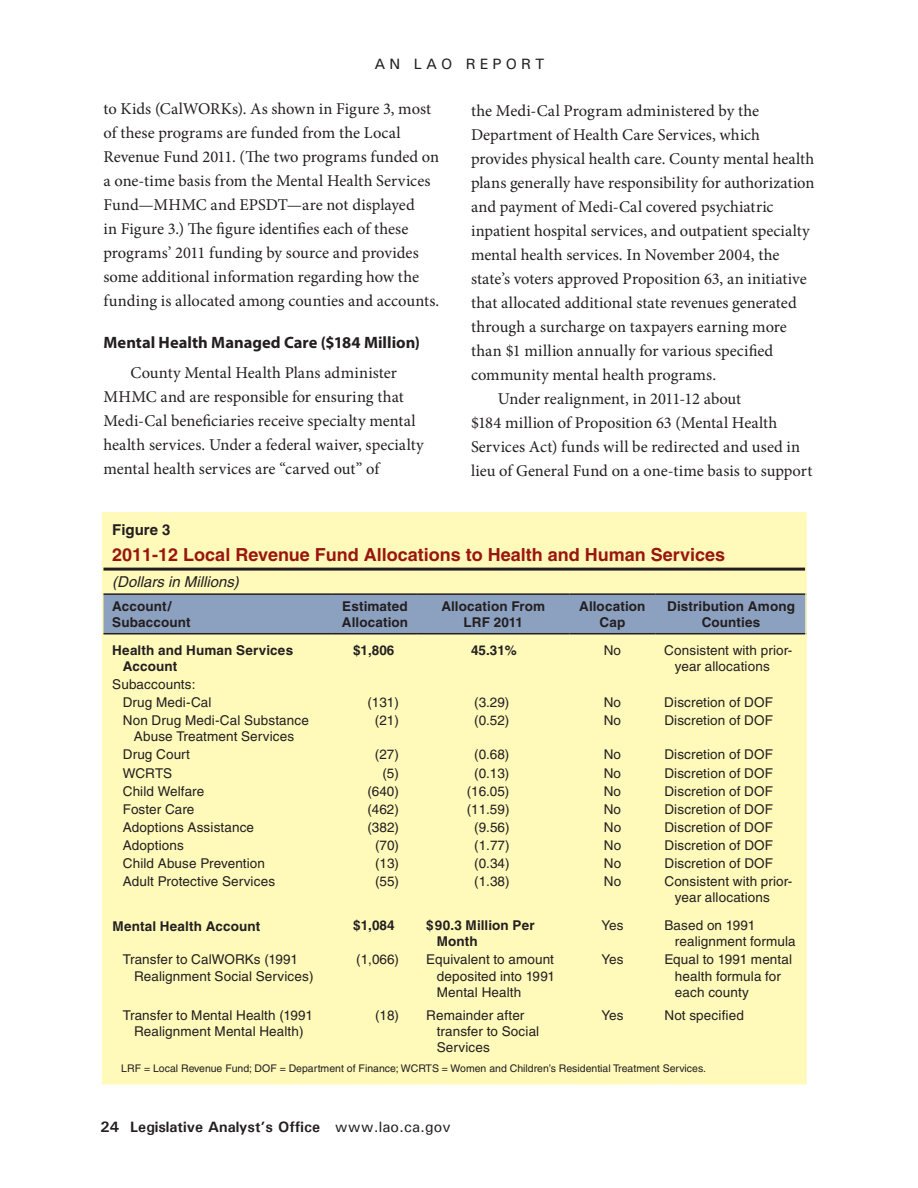
<style>
.page{position:relative;width:918px;height:1188px;background:#fff}
.page>*{position:absolute;margin:0;border:0;box-sizing:border-box;transform-origin:0 0}
.t1{font:700 18px "Helvetica";color:#99160f}
.t2{font:16.5px/24px "Minion Pro";color:#231f20}
.t3{font:700 16.5px "Myriad Pro";color:#231f20}
.t4{font:700 15px "Univers";color:#231f20}
.t5{font:italic 15px "Helvetica";color:#231f20}
.t6{font:500 15px "Univers";letter-spacing:.28em;color:#231f20}
.t7{font:700 15px "Helvetica";color:#231f20}
.t8{font:13.5px/16.2px "Helvetica";letter-spacing:.01em;color:#231f20}
.t9{font:700 13.5px/16.2px "Helvetica";letter-spacing:.01em;color:#231f20}
.t10{font:10.5px "Helvetica";color:#231f20}
.s1{font-weight:500}
</style>
<div class="page">
<div style="left:103px;top:513px;width:703px;height:571px;background:#fffaba"></div>
<hr style="left:103px;top:568px;width:702px;height:3px;background:#231f20">
<div style="left:105px;top:595px;width:699px;height:38px;background:#8ca0bf"></div>
<hr style="left:333px;top:593px;width:84px;height:2px;background:#231f20">
<hr style="left:417px;top:593px;width:152px;height:2px;background:#231f20">
<hr style="left:569px;top:593px;width:86px;height:2px;background:#231f20">
<hr style="left:655px;top:593px;width:152px;height:2px;background:#231f20">
<hr style="left:103px;top:593px;width:230px;height:2px;background:#231f20">
<hr style="left:103px;top:633px;width:230px;height:1px;background:#231f20">
<hr style="left:569px;top:633px;width:86px;height:1px;background:#231f20">
<hr style="left:655px;top:633px;width:152px;height:1px;background:#231f20">
<hr style="left:333px;top:633px;width:84px;height:1px;background:#231f20">
<hr style="left:417px;top:633px;width:152px;height:1px;background:#231f20">
<p class="t6" style="left:374px;top:55px;width:172px">An LAO Repor t</p>
<p class="t2" style="left:104px;top:97px;width:337px">to Kids (CalWORKs). As shown in Figure 3, most of these programs are funded from the Local Revenue Fund 2011. (The two programs funded on a one-time basis from the Mental Health Services Fund—MHMC and EPSDT—are not displayed<br>in Figure 3.) The figure identifies each of these programs’ 2011 funding by source and provides some additional information regarding how the funding is allocated among counties and accounts.</p>
<p class="t3" style="left:104px;top:332px;width:318px">Mental Health Managed Care ($184 Million)</p>
<p class="t2" style="left:103px;top:361px;width:322px;text-indent:27px">County Mental Health Plans administer MHMC and are responsible for ensuring that Medi-Cal beneficiaries receive specialty mental health services. Under a federal waiver, specialty mental health services are “carved out” of</p>
<p class="t2" style="left:471px;top:98px;width:290px">the Medi-Cal Program administered by the</p>
<p class="t2" style="left:471px;top:122px;width:291px">Department of Health Care Services, which</p>
<p class="t2" style="left:471px;top:146px;width:345px">provides physical health care. County mental health</p>
<p class="t2" style="left:471px;top:170px;width:345px">plans generally have responsibility for authorization</p>
<p class="t2" style="left:471px;top:194px;width:304px">and payment of Medi-Cal covered psychiatric</p>
<p class="t2" style="left:471px;top:218px;width:340px">inpatient hospital services, and outpatient specialty</p>
<p class="t2" style="left:471px;top:242px;width:310px">mental health services. In November 2004, the</p>
<p class="t2" style="left:471px;top:266px;width:337px">state’s voters approved Proposition 63, an initiative</p>
<p class="t2" style="left:471px;top:290px;width:327px">that allocated additional state revenues generated</p>
<p class="t2" style="left:471px;top:314px;width:317px">through a surcharge on taxpayers earning more</p>
<p class="t2" style="left:471px;top:338px;width:304px">than $1 million annually for various specified</p>
<p class="t2" style="left:471px;top:362px;width:247px">community mental health programs.</p>
<p class="t2" style="left:498px;top:386px;width:245px">Under realignment, in 2011-12 about</p>
<p class="t2" style="left:471px;top:410px;width:308px">$184 million of Proposition 63 (Mental Health</p>
<p class="t2" style="left:471px;top:434px;width:331px">Services Act) funds will be redirected and used in</p>
<p class="t2" style="left:471px;top:458px;width:343px">lieu of General Fund on a one-time basis to support</p>
<p class="t7" style="left:112px;top:521px;width:60px">Figure 3</p>
<p class="t1" style="left:112px;top:544px;width:614px">2011-12 Local Revenue Fund Allocations to Health and Human Services</p>
<p class="t5" style="left:112px;top:573px;width:128px">(Dollars in Millions)</p>
<p class="t9" style="left:112px;top:598px;width:80px">Account/<br>Subaccount</p>
<p class="t9" style="left:342px;top:598px;width:68px">Estimated<br>Allocation</p>
<p class="t9" style="left:441px;top:598px;width:105px;text-align:center">Allocation From<br>LRF 2011</p>
<p class="t9" style="left:579px;top:598px;width:68px;text-align:center">Allocation<br>Cap</p>
<p class="t9" style="left:667px;top:598px;width:129px;text-align:center">Distribution Among<br>Counties</p>
<p class="t9" style="left:123px;top:642px;width:172px;text-indent:-11px">Health and Human Services<br>Account</p>
<p class="t9" style="left:353px;top:642px;width:43px">$1,806</p>
<p class="t9" style="left:471px;top:642px;width:47px">45.31%</p>
<p class="t8" style="left:604px;top:642px;width:19px">No</p>
<p class="t8" style="left:675px;top:642px;width:119px;text-indent:-11px">Consistent with prior&shy;year allocations</p>
<p class="t8" style="left:123px;top:675px;width:90px;line-height:18px;text-indent:-11px">Subaccounts:<br>Drug Medi-Cal</p>
<p class="t8" style="left:367px;top:694px;width:33px">(131)</p>
<p class="t8" style="left:474px;top:694px;width:37px">(3.29)</p>
<p class="t8" style="left:604px;top:694px;width:19px">No</p>
<p class="t8" style="left:664px;top:694px;width:110px">Discretion of DOF</p>
<p class="t8" style="left:123px;top:712px;width:188px;text-align:center">Non Drug Medi-Cal Substance<br>Abuse Treatment Services</p>
<p class="t8" style="left:375px;top:712px;width:26px">(21)</p>
<p class="t8" style="left:474px;top:712px;width:37px">(0.52)</p>
<p class="t8" style="left:604px;top:712px;width:19px">No</p>
<p class="t8" style="left:664px;top:712px;width:110px">Discretion of DOF</p>
<p class="t8" style="left:123px;top:747px;width:69px">Drug Court</p>
<p class="t8" style="left:375px;top:747px;width:26px">(27)</p>
<p class="t8" style="left:474px;top:747px;width:37px">(0.68)</p>
<p class="t8" style="left:604px;top:747px;width:19px">No</p>
<p class="t8" style="left:664px;top:747px;width:110px">Discretion of DOF</p>
<p class="t8" style="left:123px;top:765px;width:51px">WCRTS</p>
<p class="t8" style="left:382px;top:765px;width:18px">(5)</p>
<p class="t8" style="left:474px;top:765px;width:37px">(0.13)</p>
<p class="t8" style="left:604px;top:765px;width:19px">No</p>
<p class="t8" style="left:664px;top:765px;width:110px">Discretion of DOF</p>
<p class="t8" style="left:123px;top:783px;width:83px">Child Welfare</p>
<p class="t8" style="left:367px;top:783px;width:33px">(640)</p>
<p class="t8" style="left:467px;top:783px;width:44px">(16.05)</p>
<p class="t8" style="left:604px;top:783px;width:19px">No</p>
<p class="t8" style="left:664px;top:783px;width:110px">Discretion of DOF</p>
<p class="t8" style="left:123px;top:801px;width:73px">Foster Care</p>
<p class="t8" style="left:367px;top:801px;width:33px">(462)</p>
<p class="t8" style="left:467px;top:801px;width:44px">(11.59)</p>
<p class="t8" style="left:604px;top:801px;width:19px">No</p>
<p class="t8" style="left:664px;top:801px;width:110px">Discretion of DOF</p>
<p class="t8" style="left:123px;top:819px;width:133px">Adoptions Assistance</p>
<p class="t8" style="left:367px;top:819px;width:33px">(382)</p>
<p class="t8" style="left:474px;top:819px;width:37px">(9.56)</p>
<p class="t8" style="left:604px;top:819px;width:19px">No</p>
<p class="t8" style="left:664px;top:819px;width:110px">Discretion of DOF</p>
<p class="t8" style="left:123px;top:837px;width:62px">Adoptions</p>
<p class="t8" style="left:375px;top:837px;width:26px">(70)</p>
<p class="t8" style="left:474px;top:837px;width:37px">(1.77)</p>
<p class="t8" style="left:604px;top:837px;width:19px">No</p>
<p class="t8" style="left:664px;top:837px;width:110px">Discretion of DOF</p>
<p class="t8" style="left:123px;top:855px;width:144px">Child Abuse Prevention</p>
<p class="t8" style="left:375px;top:855px;width:26px">(13)</p>
<p class="t8" style="left:474px;top:855px;width:37px">(0.34)</p>
<p class="t8" style="left:604px;top:855px;width:19px">No</p>
<p class="t8" style="left:664px;top:855px;width:110px">Discretion of DOF</p>
<p class="t8" style="left:123px;top:873px;width:154px">Adult Protective Services</p>
<p class="t8" style="left:375px;top:873px;width:26px">(55)</p>
<p class="t8" style="left:474px;top:873px;width:37px">(1.38)</p>
<p class="t8" style="left:604px;top:873px;width:19px">No</p>
<p class="t8" style="left:675px;top:873px;width:119px;text-indent:-11px">Consistent with prior&shy;year allocations</p>
<p class="t9" style="left:112px;top:918px;width:149px">Mental Health Account</p>
<p class="t9" style="left:353px;top:917px;width:43px">$1,084</p>
<p class="t9" style="left:437px;top:917px;width:99px;text-indent:-11px">$90.3 Million Per<br>Month</p>
<p class="t8" style="left:601px;top:917px;width:24px">Yes</p>
<p class="t8" style="left:675px;top:917px;width:122px;text-indent:-11px">Based on 1991 realignment formula</p>
<p class="t8" style="left:134px;top:951px;width:181px;text-indent:-11px">Transfer to CalWORKs (1991<br>Realignment Social Services)</p>
<p class="t8" style="left:356px;top:951px;width:44px">(1,066)</p>
<p class="t8" style="left:437px;top:951px;width:120px;text-align:justify;text-indent:-11px">Equivalent to amount deposited into 1991<br>Mental Health</p>
<p class="t8" style="left:601px;top:951px;width:24px">Yes</p>
<p class="t8" style="left:675px;top:951px;width:119px;text-indent:-11px">Equal to 1991 mental health formula for each county</p>
<p class="t8" style="left:123px;top:1007px;width:191px;text-align:center">Transfer to Mental Health (1991<br>Realignment Mental Health)</p>
<p class="t8" style="left:437px;top:1007px;width:104px;text-indent:-62px">(18) Remainder after transfer to Social<br>Services</p>
<p class="t8" style="left:601px;top:1007px;width:24px">Yes</p>
<p class="t8" style="left:664px;top:1007px;width:81px">Not specified</p>
<p class="t10" style="left:121px;top:1062px;width:586px">LRF = Local Revenue Fund; DOF = Department of Finance; WCRTS = Women and Children’s Residential Treatment Services.</p>
<p class="t4" style="left:100px;top:1118px;width:352px">24 Legislative Analyst’s Office <span class="s1">www.lao.ca.gov</span></p>
</div>
